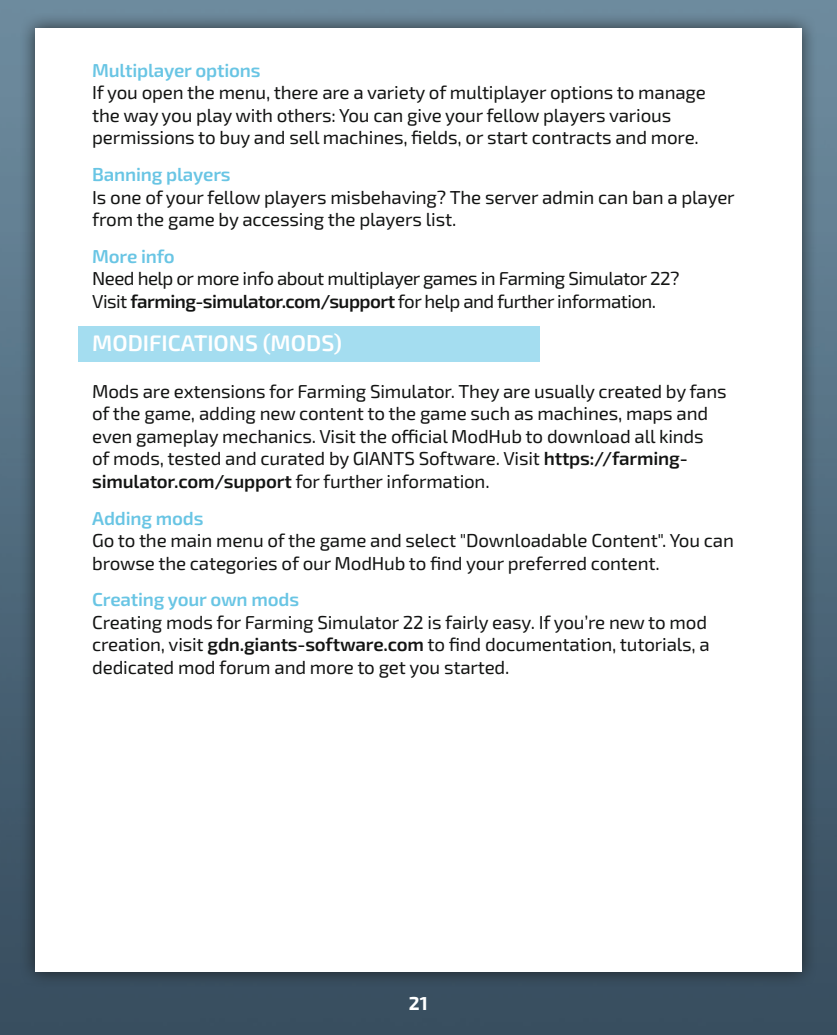
<style>
.page{position:relative;width:837px;height:1035px;background:#fff}
.page>*{position:absolute;margin:0;border:0;box-sizing:border-box;transform-origin:0 0}
.Headline{font:600 22.5px "Exo 2";color:#fff}
.Basic{font:18.75px/22.5px "Exo 2";letter-spacing:-.01em;color:#131413}
.Basic-2{font:18.75px/22.5px "Exo 2";letter-spacing:-.03em;color:#131413}
.t1{font:700 18.75px "Exo 2";color:#fff}
.s1{font-weight:600;color:#69c5e4}
.s2{font-weight:600}
</style>
<div class="page">
<img style="left:0;top:0;width:836px;height:1035px">
<div style="left:19px;top:12px;width:798px;height:976px;background:#131413;opacity:.75"></div>
<div style="left:35px;top:28px;width:766px;height:943px;background:#fff"></div>
<div style="left:78px;top:326px;width:461px;height:35px;background:#a4ddf0"></div>
<p class="Basic" style="left:92px;top:58px;width:615px"><span class="s1">Multiplayer options<br></span>If you open the menu, there are a variety of multiplayer options to manage the way you play with others: You can give your fellow players various permissions to buy and sell machines, fields, or start contracts and more.</p>
<p class="Basic" style="left:92px;top:163px;width:643px"><span class="s1">Banning players<br></span>Is one of your fellow players misbehaving? The server admin can ban a player from the game by accessing the players list.</p>
<p class="Basic-2" style="left:92px;top:244px;width:588px"><span class="s1">More info<br></span>Need help or more info about multiplayer games in Farming Simulator 22?<br>Visit <span class="s2">farming-simulator.com/support</span> for help and further information.</p>
<p class="Headline" style="left:92px;top:328px;width:251px">MODIFICATIONS (MODS)</p>
<p class="Basic" style="left:92px;top:379px;width:635px">Mods are extensions for Farming Simulator. They are usually created by fans of the game, adding new content to the game such as machines, maps and even gameplay mechanics. Visit the official ModHub to download all kinds<br>of mods, tested and curated by GIANTS Software. Visit <span class="s2">https://farming&shy;simulator.com/support</span> for further information.</p>
<p class="Basic" style="left:92px;top:506px;width:643px"><span class="s1">Adding mods<br></span>Go to the main menu of the game and select "Downloadable Content". You can browse the categories of our ModHub to find your preferred content.</p>
<p class="Basic" style="left:92px;top:588px;width:619px"><span class="s1">Creating your own mods<br></span>Creating mods for Farming Simulator 22 is fairly easy. If you’re new to mod creation, visit <span class="s2">gdn.giants-software.com</span> to find documentation, tutorials, a dedicated mod forum and more to get you started.</p>
<p class="t1" style="left:409px;top:990px;width:20px">21</p>
</div>
